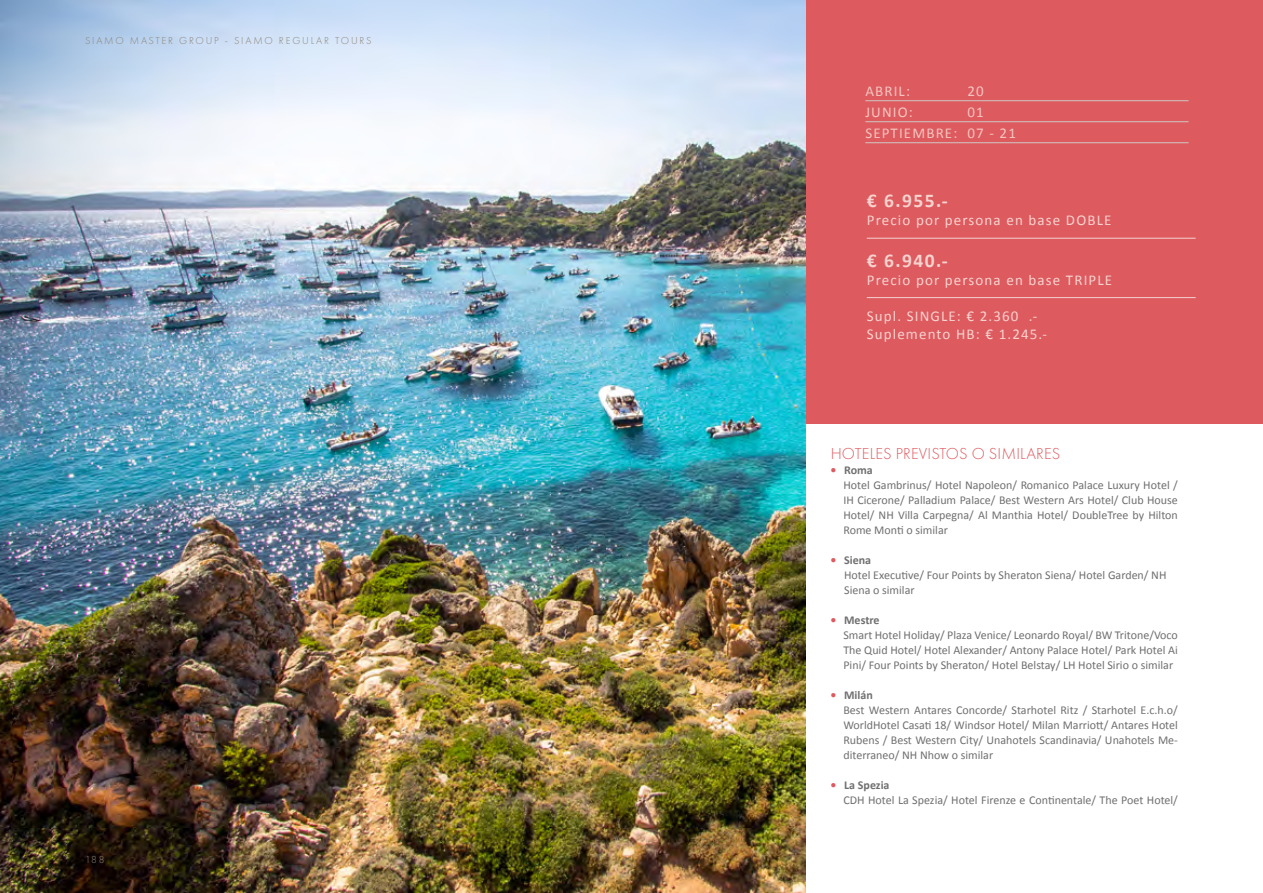
<style>
.page{position:relative;width:1263px;height:893px;background:#fff}
.page>*{position:absolute;margin:0;border:0;box-sizing:border-box;transform-origin:0 0}
.t1{font:700 19.5px "Calibri";letter-spacing:.075em;color:#f6d3cf}
.t2{font:300 16.5px "Futura PT";letter-spacing:.01em;color:#dd5a5f}
.t3{font:15px/18px "Calibri";letter-spacing:.075em;color:#f6d3cf}
.t4{font:15px/21px "Calibri";letter-spacing:.075em;color:#f4c5c0}
.t5{font:12px/15px "Calibri";color:#706f6f}
.t6{font:300 10.5px "Futura PT";letter-spacing:.17em;color:#8d8577}
.s1{font-weight:700;color:#dd5a5f}
.s2{font-weight:700}
</style>
<div class="page">
<div style="left:805px;top:0;width:458px;height:423px;background:#dd5a5f"></div>
<hr style="left:867px;top:238px;width:329px;height:1px;background:#f6d3cf">
<hr style="left:867px;top:297px;width:329px;height:1px;background:#f6d3cf">
<hr style="left:865px;top:100px;width:323px;height:1px;background:#cec9c3">
<hr style="left:865px;top:121px;width:323px;height:1px;background:#cec9c3">
<hr style="left:865px;top:142px;width:323px;height:1px;background:#cec9c3">
<img style="left:0;top:0;width:805px;height:893px">
<p class="t6" style="left:85px;top:34px;width:288px">SIAMO MASTER GROUP - SIAMO REGULAR TOURS</p>
<p class="t6" style="left:85px;top:853px;width:21px">188</p>
<p class="t4" style="left:865px;top:80px;width:46px">ABRIL:</p>
<p class="t4" style="left:967px;top:80px;width:18px">20</p>
<p class="t4" style="left:865px;top:101px;width:49px">JUNIO:</p>
<p class="t4" style="left:865px;top:101px;width:152px;text-indent:102px">01<br>SEPTIEMBRE: 07 - 21</p>
<h1 class="t1" style="left:867px;top:187px;width:83px">€ 6.955.-</h1>
<p class="t3" style="left:867px;top:211px;width:246px">Precio por persona en base DOBLE</p>
<h1 class="t1" style="left:867px;top:246px;width:83px">€ 6.940.-</h1>
<p class="t3" style="left:867px;top:270px;width:247px">Precio por persona en base TRIPLE</p>
<p class="t3" style="left:867px;top:306px;width:182px">Supl. SINGLE: € 2.360 .-<br>Suplemento HB: € 1.245.-</p>
<h2 class="t2" style="left:831px;top:444px;width:231px">HOTELES PREVISTOS O SIMILARES</h2>
<p class="t5" style="left:843px;top:462px;width:336px;text-indent:-13px"><span class="s1">•</span> <span class="s2">Roma<br></span>Hotel Gambrinus/ Hotel Napoleon/ Romanico Palace Luxury Hotel / IH Cicerone/ Palladium Palace/ Best Western Ars Hotel/ Club House Hotel/ NH Villa Carpegna/ Al Manthia Hotel/ DoubleTree by Hilton Rome Monti o similar</p>
<p class="t5" style="left:844px;top:552px;width:324px;text-indent:-14px"><span class="s1">•</span> <span class="s2">Siena<br></span>Hotel Executive/ Four Points by Sheraton Siena/ Hotel Garden/ NH<br>Siena o similar</p>
<p class="t5" style="left:843px;top:612px;width:336px;text-indent:-13px"><span class="s1">•</span> <span class="s2">Mestre<br></span>Smart Hotel Holiday/ Plaza Venice/ Leonardo Royal/ BW Tritone/Voco The Quid Hotel/ Hotel Alexander/ Antony Palace Hotel/ Park Hotel Ai Pini/ Four Points by Sheraton/ Hotel Belstay/ LH Hotel Sirio o similar</p>
<p class="t5" style="left:843px;top:687px;width:336px;text-indent:-13px"><span class="s1">•</span> <span class="s2">Milán<br></span>Best Western Antares Concorde/ Starhotel Ritz / Starhotel E.c.h.o/ WorldHotel Casati 18/ Windsor Hotel/ Milan Marriott/ Antares Hotel Rubens / Best Western City/ Unahotels Scandinavia/ Unahotels Me&shy;diterraneo/ NH Nhow o similar</p>
<p class="t5" style="left:843px;top:777px;width:336px;text-indent:-13px"><span class="s1">•</span> <span class="s2">La Spezia<br></span>CDH Hotel La Spezia/ Hotel Firenze e Continentale/ The Poet Hotel/</p>
</div>
